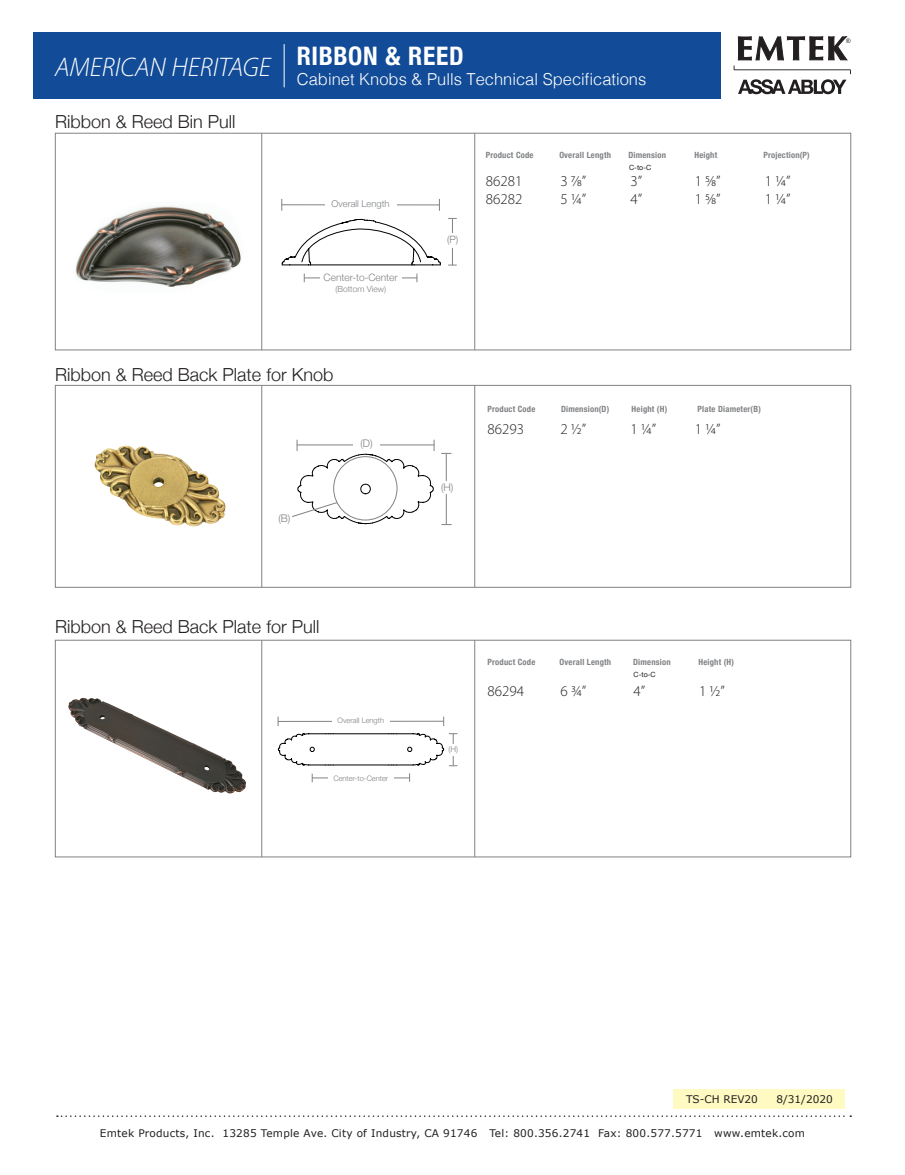
<style>
.page{position:relative;width:905px;height:1175px;background:#fff}
.page>*{position:absolute;margin:0;border:0;box-sizing:border-box;transform-origin:0 0}
.t1{font:italic 300 27px "Myriad Pro";color:#fff}
.t2{font:700 condensed 25.5px "Helvetica Neue";letter-spacing:.025em;color:#fff}
.t3{font:300 18px "Helvetica Neue";color:#231f20}
.t4{font:300 16.5px "Helvetica";color:#fff}
.t5{font:300 15px "Myriad Pro";color:#231f20}
.t6{font:10.5px "Verdana";letter-spacing:.02em;color:#231f20}
.t7{font:10.5px "Verdana";color:#231f20}
.t8{font:300 10.5px "Helvetica Neue";color:#808285}
.t9{font:300 10.2px "Helvetica Neue";color:#808285}
.t10{font:300 9.3px "Helvetica Neue";color:#808285}
.t11{font:700 condensed 8.55px "Helvetica Neue";letter-spacing:.025em;color:#808285}
.t12{font:300 8.4px "Helvetica Neue";color:#808285}
.t13{font:300 8.1px "Helvetica Neue";color:#808285}
.t14{font:300 7.5px "Helvetica Neue";color:#808285}
.t15{font:7.2px "Helvetica Neue";color:#231f20}
</style>
<div class="page">
<svg style="left:733px;top:36px;width:118px;height:58px"></svg>
<div style="left:33px;top:32px;width:688px;height:67px;background:#124c98"></div>
<svg style="left:57px;top:1115px;width:794px;height:1px"></svg>
<div style="left:673px;top:1089px;width:172px;height:19px;background:#fffac1"></div>
<hr style="left:284px;top:44px;width:1px;height:43px;background:#fff">
<div style="left:55px;top:385px;width:795px;height:202px;border:1px solid #808285"></div>
<hr style="left:261px;top:133px;width:1px;height:217px;background:#808285">
<hr style="left:474px;top:133px;width:1px;height:217px;background:#808285">
<img style="left:75px;top:206px;width:166px;height:81px">
<hr style="left:304px;top:278px;width:113px;height:1px;background:#808285">
<div style="left:320px;top:271px;width:81px;height:12px;background:#fff"></div>
<hr style="left:452px;top:219px;width:1px;height:46px;background:#808285">
<div style="left:442px;top:233px;width:20px;height:15px;background:#fff"></div>
<svg style="left:282px;top:219px;width:159px;height:46px"></svg>
<div style="left:55px;top:640px;width:795px;height:217px;border:1px solid #808285"></div>
<div style="left:55px;top:133px;width:795px;height:217px;border:1px solid #808285"></div>
<hr style="left:261px;top:640px;width:1px;height:217px;background:#808285">
<hr style="left:474px;top:640px;width:1px;height:217px;background:#808285">
<hr style="left:261px;top:385px;width:1px;height:202px;background:#808285">
<hr style="left:474px;top:385px;width:1px;height:202px;background:#808285">
<img style="left:68px;top:699px;width:178px;height:94px">
<img style="left:95px;top:446px;width:73px;height:75px">
<hr style="left:446px;top:453px;width:1px;height:71px;background:#808285">
<div style="left:438px;top:481px;width:18px;height:12px;background:#fff"></div>
<hr style="left:312px;top:777px;width:98px;height:1px;background:#808285">
<div style="left:328px;top:773px;width:65px;height:9px;background:#fff"></div>
<svg style="left:278px;top:733px;width:179px;height:33px"></svg>
<svg style="left:292px;top:440px;width:143px;height:84px"></svg>
<svg style="left:281px;top:199px;width:1px;height:12px"></svg>
<svg style="left:439px;top:199px;width:1px;height:12px"></svg>
<div style="left:333px;top:456px;width:64px;height:64px;border:1px solid #808285;border-radius:50%"></div>
<hr style="left:282px;top:204px;width:157px;height:1px;background:#808285">
<div style="left:325px;top:198px;width:71px;height:14px;background:#fff"></div>
<hr style="left:278px;top:721px;width:165px;height:1px;background:#808285">
<div style="left:332px;top:715px;width:57px;height:12px;background:#fff"></div>
<p class="t1" style="left:55px;top:51px;width:217px">AMERICAN HERITAGE</p>
<p class="t3" style="left:55px;top:107px;width:182px">Ribbon &amp; Reed Bin Pull</p>
<p class="t2" style="left:297px;top:35px;width:168px">RIBBON &amp; REED</p>
<p class="t4" style="left:297px;top:65px;width:351px">Cabinet Knobs &amp; Pulls Technical Specifications</p>
<p class="t10" style="left:331px;top:196px;width:60px">Overall Length</p>
<p class="t9" style="left:323px;top:269px;width:76px">Center-to-Center</p>
<p class="t12" style="left:335px;top:282px;width:52px">(Bottom View)</p>
<p class="t9" style="left:447px;top:231px;width:13px">(P)</p>
<p class="t11" style="left:486px;top:147px;width:49px">Product Code</p>
<p class="t11" style="left:559px;top:147px;width:53px">Overall Length</p>
<p class="t11" style="left:628px;top:147px;width:39px">Dimension</p>
<p class="t11" style="left:694px;top:147px;width:24px">Height</p>
<p class="t11" style="left:763px;top:147px;width:48px">Projection(P)</p>
<p class="t5" style="left:630px;top:172px;width:13px">3”</p>
<p class="t5" style="left:630px;top:190px;width:13px">4”</p>
<p class="t15" style="left:629px;top:162px;width:24px">C-to-C</p>
<p class="t5" style="left:560px;top:172px;width:27px">3 7/8”</p>
<p class="t5" style="left:560px;top:190px;width:27px">5 1/4”</p>
<p class="t5" style="left:694px;top:172px;width:27px">1 5/8”</p>
<p class="t5" style="left:694px;top:190px;width:27px">1 5/8”</p>
<p class="t5" style="left:765px;top:172px;width:27px">1 1/4”</p>
<p class="t5" style="left:765px;top:190px;width:27px">1 1/4”</p>
<p class="t5" style="left:486px;top:172px;width:38px">86281</p>
<p class="t5" style="left:486px;top:190px;width:38px">86282</p>
<p class="t3" style="left:55px;top:359px;width:280px">Ribbon &amp; Reed Back Plate for Knob</p>
<p class="t8" style="left:278px;top:509px;width:14px">(B)</p>
<p class="t8" style="left:360px;top:435px;width:14px">(D)</p>
<p class="t3" style="left:55px;top:612px;width:266px">Ribbon &amp; Reed Back Plate for Pull</p>
<p class="t14" style="left:337px;top:714px;width:48px">Overall Length</p>
<p class="t14" style="left:333px;top:772px;width:56px">Center-to-Center</p>
<p class="t8" style="left:441px;top:479px;width:14px">(H)</p>
<p class="t11" style="left:487px;top:402px;width:49px">Product Code</p>
<p class="t11" style="left:561px;top:402px;width:50px">Dimension(D)</p>
<p class="t11" style="left:631px;top:402px;width:37px">Height (H)</p>
<p class="t11" style="left:697px;top:402px;width:65px">Plate Diameter(B)</p>
<p class="t5" style="left:487px;top:420px;width:38px">86293</p>
<p class="t5" style="left:560px;top:420px;width:27px">2 1/2”</p>
<p class="t5" style="left:630px;top:420px;width:27px">1 1/4”</p>
<p class="t5" style="left:694px;top:420px;width:27px">1 1/4”</p>
<p class="t13" style="left:448px;top:742px;width:11px">(H)</p>
<p class="t11" style="left:487px;top:654px;width:49px">Product Code</p>
<p class="t11" style="left:559px;top:654px;width:53px">Overall Length</p>
<p class="t11" style="left:633px;top:654px;width:39px">Dimension</p>
<p class="t11" style="left:698px;top:654px;width:37px">Height (H)</p>
<p class="t15" style="left:633px;top:669px;width:24px">C-to-C</p>
<p class="t5" style="left:487px;top:682px;width:38px">86294</p>
<p class="t5" style="left:560px;top:682px;width:27px">6 3/4”</p>
<p class="t5" style="left:633px;top:682px;width:13px">4”</p>
<p class="t5" style="left:699px;top:682px;width:27px">1 1/2”</p>
<p class="t7" style="left:686px;top:1091px;width:73px">TS-CH REV20</p>
<p class="t6" style="left:776px;top:1091px;width:58px">8/31/2020</p>
<p class="t6" style="left:100px;top:1125px;width:706px">Emtek Products, Inc. 13285 Temple Ave. City of Industry, CA 91746 Tel: 800.356.2741 Fax: 800.577.5771 www.emtek.com</p>
</div>
